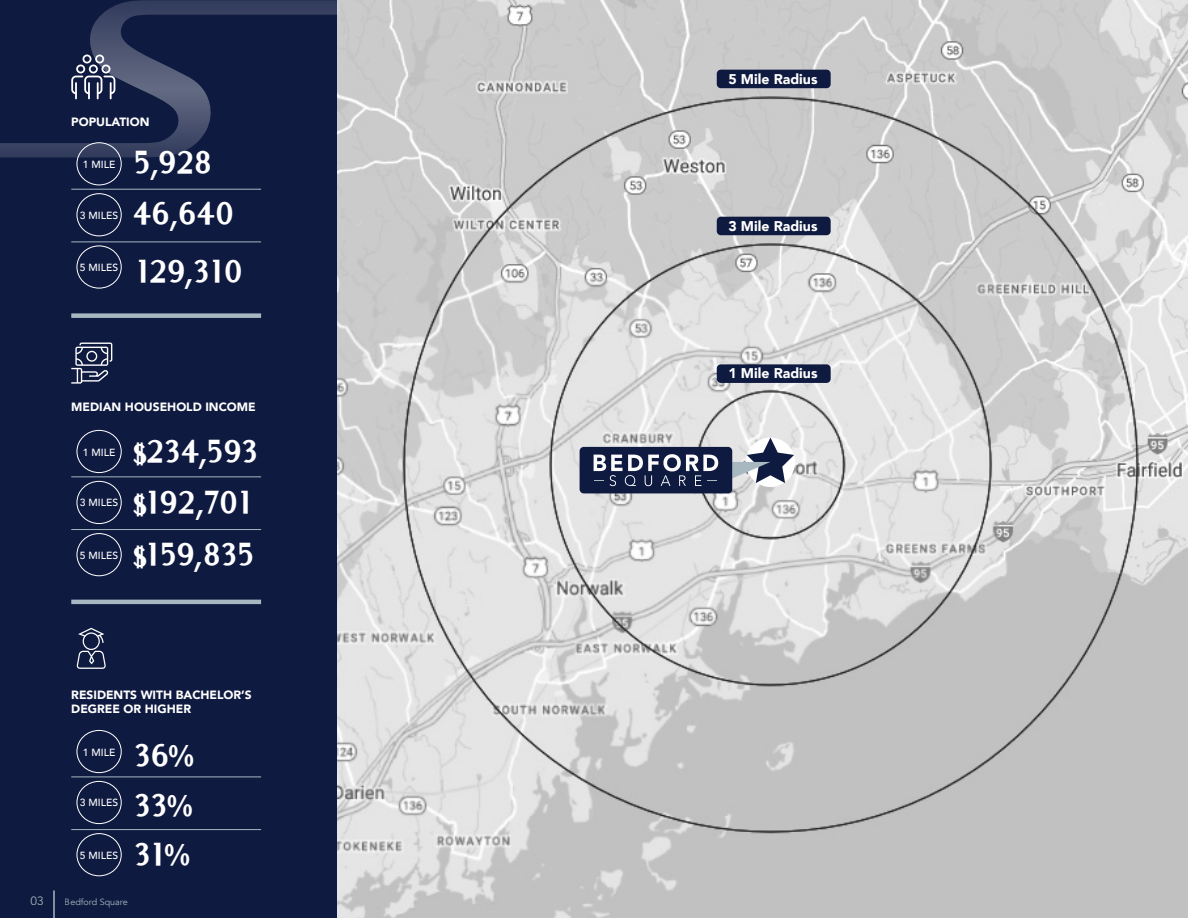
<style>
.page{position:relative;width:1188px;height:918px;background:#fff}
.page>*{position:absolute;margin:0;border:0;box-sizing:border-box;transform-origin:0 0}
.t1{font:700 30px "Audrey";letter-spacing:-.11em;color:#fff}
.t2{font:900 14.1px "Avenir";color:#fff}
.t3{font:900 12px/14.4px "Avenir";color:#fff}
.t4{font:12px "Avenir";color:#a7b8c1}
.t5{font:500 10.35px "Avenir";color:#fff}
.t6{font:9px "Avenir";color:#a7b8c1}
</style>
<div class="page">
<div style="left:0;top:0;width:338px;height:918px;background:#0f1a40"></div>
<img style="left:338px;top:0;width:850px;height:918px">
<div style="left:717px;top:364px;width:114px;height:19px;background:#0f1a40;border-radius:4px"></div>
<div style="left:717px;top:217px;width:114px;height:18px;background:#0f1a40;border-radius:4px"></div>
<div style="left:717px;top:70px;width:114px;height:18px;background:#0f1a40;border-radius:4px"></div>
<svg style="left:77px;top:628px;width:29px;height:41px"></svg>
<svg style="left:0;top:0;width:339px;height:158px"></svg>
<svg style="left:71px;top:55px;width:44px;height:44px"></svg>
<svg style="left:71px;top:343px;width:41px;height:41px"></svg>
<div style="left:71px;top:313px;width:190px;height:5px;background:#a7b8c1"></div>
<hr style="left:71px;top:600px;width:190px;height:4px;background:#a7b8c1">
<hr style="left:71px;top:242px;width:190px;height:1px;background:#a7b8c1">
<hr style="left:71px;top:529px;width:190px;height:1px;background:#a7b8c1">
<hr style="left:71px;top:829px;width:190px;height:1px;background:#a7b8c1">
<hr style="left:71px;top:189px;width:190px;height:1px;background:#a7b8c1">
<hr style="left:71px;top:477px;width:190px;height:1px;background:#a7b8c1">
<hr style="left:71px;top:777px;width:190px;height:1px;background:#a7b8c1">
<div style="left:77px;top:143px;width:44px;height:42px;border:1px solid #fff;border-radius:50%"></div>
<div style="left:77px;top:430px;width:44px;height:43px;border:1px solid #fff;border-radius:50%"></div>
<div style="left:77px;top:730px;width:44px;height:43px;border:1px solid #fff;border-radius:50%"></div>
<div style="left:77px;top:194px;width:44px;height:42px;border:1px solid #fff;border-radius:50%"></div>
<div style="left:77px;top:481px;width:44px;height:43px;border:1px solid #fff;border-radius:50%"></div>
<div style="left:77px;top:781px;width:44px;height:43px;border:1px solid #fff;border-radius:50%"></div>
<div style="left:77px;top:246px;width:44px;height:42px;border:1px solid #fff;border-radius:50%"></div>
<div style="left:77px;top:533px;width:44px;height:43px;border:1px solid #fff;border-radius:50%"></div>
<div style="left:77px;top:833px;width:44px;height:43px;border:1px solid #fff;border-radius:50%"></div>
<div style="left:746px;top:438px;width:49px;height:49px;background:#fff;border-radius:50%"></div>
<svg style="left:732px;top:438px;width:62px;height:45px"></svg>
<div style="left:580px;top:447px;width:152px;height:46px;background:#0f1a40;border-radius:4px"></div>
<svg style="left:594px;top:454px;width:124px;height:32px"></svg>
<hr style="left:53px;top:890px;width:2px;height:28px;background:#a7b8c1">
<p class="t3" style="left:71px;top:115px;width:80px">POPULATION</p>
<p class="t5" style="left:83px;top:160px;width:34px">1 MILE</p>
<p class="t5" style="left:80px;top:211px;width:40px">3 MILES</p>
<p class="t5" style="left:80px;top:263px;width:40px">5 MILES</p>
<h1 class="t1" style="left:132px;top:151px;width:83px">5,928</h1>
<h1 class="t1" style="left:132px;top:202px;width:104px">46,640</h1>
<h1 class="t1" style="left:132px;top:260px;width:113px">129,310</h1>
<p class="t3" style="left:71px;top:400px;width:186px">MEDIAN HOUSEHOLD INCOME</p>
<p class="t5" style="left:83px;top:448px;width:34px">1 MILE</p>
<p class="t5" style="left:80px;top:499px;width:40px">3 MILES</p>
<p class="t5" style="left:80px;top:551px;width:40px">5 MILES</p>
<h1 class="t1" style="left:132px;top:440px;width:129px">$234,593</h1>
<h1 class="t1" style="left:132px;top:490px;width:124px">$192,701</h1>
<h1 class="t1" style="left:132px;top:543px;width:126px">$159,835</h1>
<p class="t3" style="left:71px;top:688px;width:182px">RESIDENTS WITH BACHELOR’S<br>DEGREE OR HIGHER</p>
<p class="t5" style="left:83px;top:748px;width:34px">1 MILE</p>
<p class="t5" style="left:80px;top:799px;width:40px">3 MILES</p>
<p class="t5" style="left:80px;top:851px;width:40px">5 MILES</p>
<h1 class="t1" style="left:132px;top:744px;width:62px">36%</h1>
<h1 class="t1" style="left:132px;top:793px;width:60px">33%</h1>
<h1 class="t1" style="left:132px;top:843px;width:58px">31%</h1>
<p class="t4" style="left:30px;top:894px;width:15px">03</p>
<p class="t6" style="left:65px;top:898px;width:65px">Bedford Square</p>
<p class="t2" style="left:728px;top:71px;width:91px">5 Mile Radius</p>
<p class="t2" style="left:728px;top:218px;width:91px">3 Mile Radius</p>
<p class="t2" style="left:728px;top:365px;width:91px">1 Mile Radius</p>
</div>
